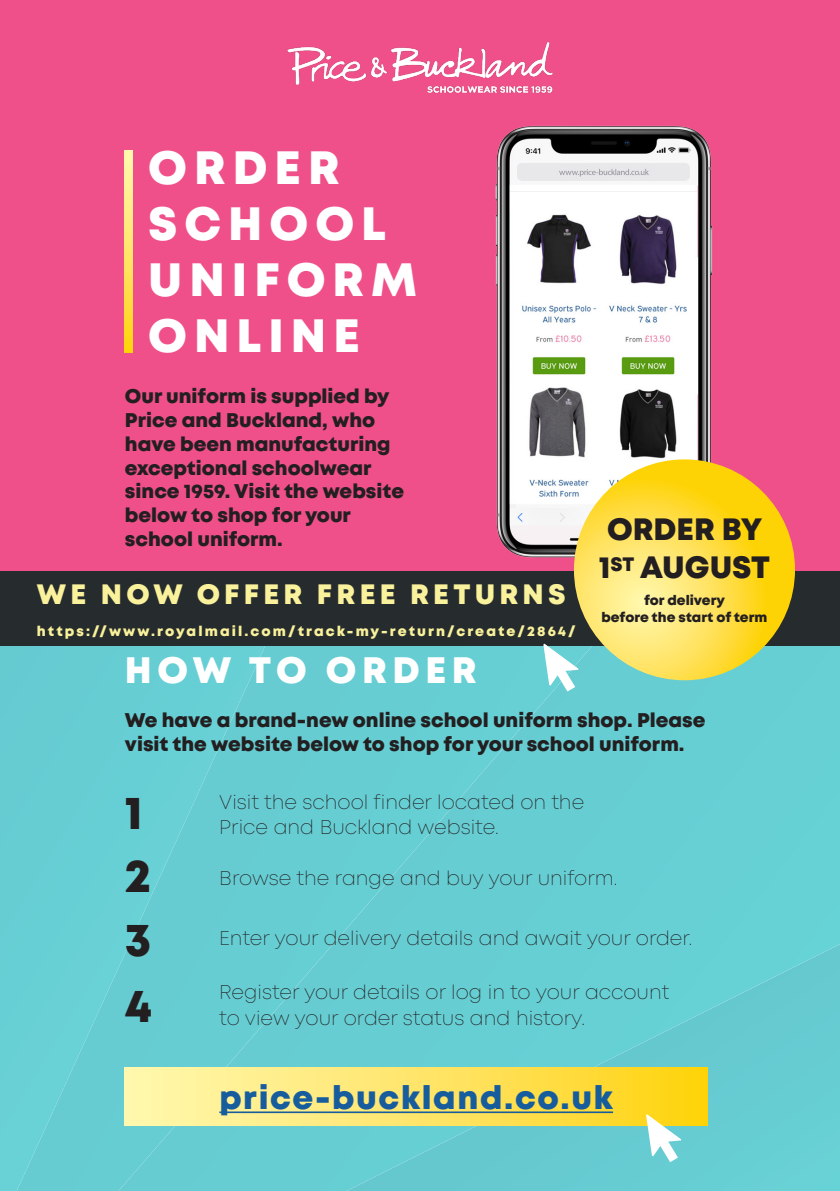
<style>
.page{position:relative;width:840px;height:1191px;background:#fff}
.page>*{position:absolute;margin:0;border:0;box-sizing:border-box;transform-origin:0 0}
.t1{font:800 46.6px/56px "Mont";letter-spacing:.15em;color:#fff}
.t2{font:800 46.6px "Mont";color:#231f20}
.t3{font:800 36.8px "Mont";letter-spacing:.15em;color:#fff}
.t4{font:800 32.6px "Mont";letter-spacing:.05em;color:#175d9e}
.t5{font:800 30.8px "Mont";color:#231f20}
.t6{font:800 28px "Mont";letter-spacing:.15em;color:#f9f19b}
.t7{font:800 19.8px/23.8px "Mont";color:#231f20}
.t8{font:200 19.8px/25.4px "Mont";color:#231f20}
.t9{font:800 14px "Mont";letter-spacing:.15em;color:#f9f19b}
.t10{font:800 13.8px "Mont";color:#231f20}
</style>
<div class="page">
<div style="left:0;top:0;width:839px;height:596px;background:#f05089"></div>
<div style="left:0;top:645px;width:10px;height:546px;background:#66cdd3"></div>
<div style="left:635px;top:645px;width:204px;height:546px;background:#66cfd5"></div>
<div style="left:10px;top:645px;width:625px;height:546px;background:#66cdd3"></div>
<img style="left:287px;top:42px;width:266px;height:51px">
<img style="left:495px;top:125px;width:218px;height:433px">
<svg style="left:125px;top:150px;width:8px;height:202px"></svg>
<div style="left:125px;top:1067px;width:582px;height:58px;background:linear-gradient(to right,#fff7b7,#fed214)"></div>
<hr style="left:219px;top:1111px;width:393px;height:2px;background:#175d9e">
<svg style="left:645px;top:1114px;width:35px;height:48px"></svg>
<div style="left:0;top:571px;width:839px;height:74px;background:#262b2d"></div>
<svg style="left:573px;top:459px;width:221px;height:221px"></svg>
<svg style="left:543px;top:643px;width:35px;height:48px"></svg>
<p class="t1" style="left:148px;top:141px;width:270px">ORDER<br>SCHOOL<br>UNIFORM<br>ONLINE</p>
<p class="t7" style="left:125px;top:385px;width:280px">Our uniform is supplied by<br>Price and Buckland, who have been manufacturing exceptional schoolwear since 1959. Visit the website below to shop for your school uniform.</p>
<p class="t6" style="left:37px;top:576px;width:530px">WE NOW OFFER FREE RETURNS</p>
<p class="t9" style="left:37px;top:622px;width:540px">https://www.royalmail.com/track-my-return/create/2864/</p>
<p class="t3" style="left:125px;top:646px;width:353px">HOW TO ORDER</p>
<p class="t5" style="left:606px;top:509px;width:157px">ORDER BY</p>
<p class="t5" style="left:598px;top:547px;width:173px">1<sup>ST</sup> AUGUST</p>
<p class="t10" style="left:643px;top:591px;width:82px">for delivery</p>
<p class="t10" style="left:601px;top:608px;width:167px">before the start of term</p>
<p class="t7" style="left:125px;top:708px;width:581px">We have a brand-new online school uniform shop. Please visit the website below to shop for your school uniform.</p>
<p class="t2" style="left:125px;top:782px;width:19px">1</p>
<p class="t2" style="left:125px;top:845px;width:28px">2</p>
<p class="t2" style="left:125px;top:909px;width:28px">3</p>
<p class="t2" style="left:125px;top:975px;width:29px">4</p>
<p class="t8" style="left:219px;top:789px;width:366px">Visit the school finder located on the<br>Price and Buckland website.</p>
<p class="t8" style="left:219px;top:865px;width:399px">Browse the range and buy your uniform.</p>
<p class="t8" style="left:219px;top:925px;width:474px">Enter your delivery details and await your order.</p>
<p class="t8" style="left:219px;top:979px;width:451px">Register your details or log in to your account to view your order status and history.</p>
<p class="t4" style="left:219px;top:1076px;width:395px">price-buckland.co.uk</p>
</div>
